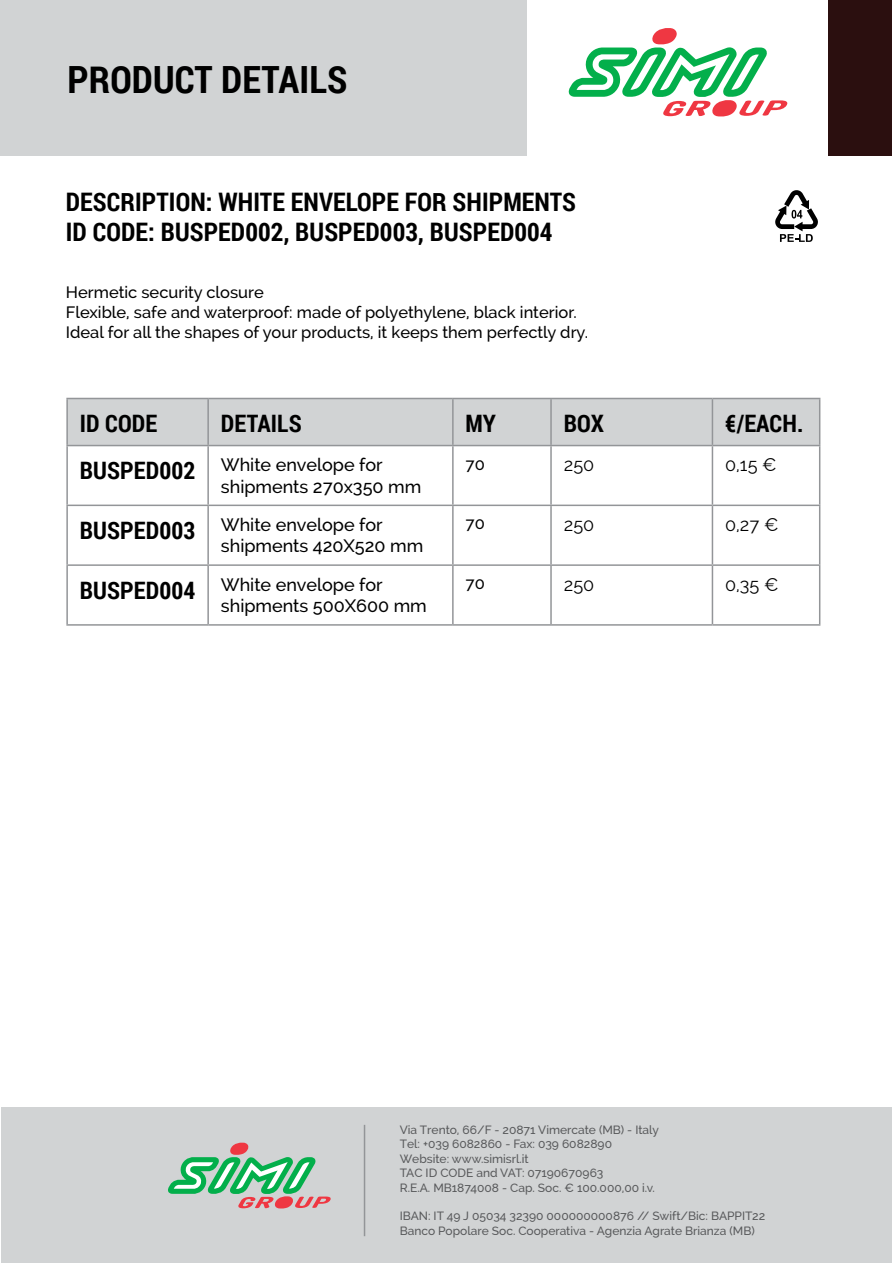
<style>
.page{position:relative;width:893px;height:1263px;background:#fff}
.page>*{position:absolute;margin:0;border:0;box-sizing:border-box;transform-origin:0 0}
.t1{font:700 37.5px "Roboto Condensed";letter-spacing:.005em;color:#000}
.t2{font:700 25.5px/30.6px "Roboto Condensed";letter-spacing:.005em;color:#000}
.t3{font:700 24px "Roboto Condensed";letter-spacing:.005em;color:#000}
.t4{font:500 18px/21.6px "Raleway";color:#000}
.t5{font:18px "Raleway";color:#000}
.t6{font:500 16.5px/19.8px "Raleway";color:#000}
.t7{font:500 12px/14.4px "Raleway";color:#58595b}
.s1{font-family:"Roboto Condensed";font-weight:700;font-size:24px}
</style>
<div class="page">
<div style="left:0;top:0;width:526px;height:155px;background:#d1d3d4"></div>
<div style="left:1px;top:1107px;width:891px;height:156px;background:#d1d3d4"></div>
<div style="left:828px;top:0;width:64px;height:155px;background:#2b0f0f"></div>
<hr style="left:364px;top:1125px;width:1px;height:111px;background:#939598">
<div style="left:68px;top:399px;width:751px;height:46px;background:#d1d3d4"></div>
<hr style="left:66px;top:398px;width:142px;height:1px;background:#939598">
<hr style="left:66px;top:399px;width:2px;height:46px;background:#939598">
<hr style="left:208px;top:398px;width:245px;height:1px;background:#939598">
<hr style="left:207px;top:399px;width:2px;height:46px;background:#939598">
<hr style="left:453px;top:398px;width:98px;height:1px;background:#939598">
<hr style="left:452px;top:399px;width:2px;height:46px;background:#939598">
<hr style="left:551px;top:398px;width:161px;height:1px;background:#939598">
<hr style="left:550px;top:399px;width:2px;height:46px;background:#939598">
<hr style="left:712px;top:398px;width:108px;height:1px;background:#939598">
<hr style="left:712px;top:399px;width:1px;height:46px;background:#939598">
<hr style="left:819px;top:399px;width:1px;height:46px;background:#939598">
<hr style="left:66px;top:445px;width:142px;height:1px;background:#939598">
<hr style="left:66px;top:446px;width:2px;height:59px;background:#939598">
<hr style="left:208px;top:445px;width:245px;height:1px;background:#939598">
<hr style="left:207px;top:446px;width:2px;height:59px;background:#939598">
<hr style="left:453px;top:445px;width:98px;height:1px;background:#939598">
<hr style="left:452px;top:446px;width:2px;height:59px;background:#939598">
<hr style="left:551px;top:445px;width:161px;height:1px;background:#939598">
<hr style="left:550px;top:446px;width:2px;height:59px;background:#939598">
<hr style="left:712px;top:445px;width:108px;height:1px;background:#939598">
<hr style="left:712px;top:446px;width:1px;height:59px;background:#939598">
<hr style="left:819px;top:446px;width:1px;height:59px;background:#939598">
<hr style="left:66px;top:505px;width:142px;height:1px;background:#939598">
<hr style="left:66px;top:506px;width:2px;height:58px;background:#939598">
<hr style="left:208px;top:505px;width:245px;height:1px;background:#939598">
<hr style="left:207px;top:506px;width:2px;height:58px;background:#939598">
<hr style="left:453px;top:505px;width:98px;height:1px;background:#939598">
<hr style="left:452px;top:506px;width:2px;height:58px;background:#939598">
<hr style="left:551px;top:505px;width:161px;height:1px;background:#939598">
<hr style="left:550px;top:506px;width:2px;height:58px;background:#939598">
<hr style="left:712px;top:505px;width:108px;height:1px;background:#939598">
<hr style="left:712px;top:506px;width:1px;height:58px;background:#939598">
<hr style="left:819px;top:506px;width:1px;height:58px;background:#939598">
<hr style="left:66px;top:564px;width:142px;height:2px;background:#939598">
<hr style="left:66px;top:566px;width:2px;height:58px;background:#939598">
<hr style="left:208px;top:564px;width:245px;height:2px;background:#939598">
<hr style="left:207px;top:566px;width:2px;height:58px;background:#939598">
<hr style="left:453px;top:564px;width:98px;height:2px;background:#939598">
<hr style="left:452px;top:566px;width:2px;height:58px;background:#939598">
<hr style="left:551px;top:564px;width:161px;height:2px;background:#939598">
<hr style="left:550px;top:566px;width:2px;height:58px;background:#939598">
<hr style="left:712px;top:564px;width:108px;height:2px;background:#939598">
<hr style="left:712px;top:566px;width:1px;height:58px;background:#939598">
<hr style="left:819px;top:566px;width:1px;height:58px;background:#939598">
<hr style="left:66px;top:624px;width:142px;height:2px;background:#939598">
<hr style="left:208px;top:624px;width:245px;height:2px;background:#939598">
<hr style="left:453px;top:624px;width:98px;height:2px;background:#939598">
<hr style="left:551px;top:624px;width:161px;height:2px;background:#939598">
<hr style="left:712px;top:624px;width:108px;height:2px;background:#939598">
<svg style="left:568px;top:28px;width:220px;height:88px"></svg>
<svg style="left:168px;top:1143px;width:163px;height:65px"></svg>
<svg style="left:775px;top:190px;width:43px;height:52px"></svg>
<h1 class="t1" style="left:68px;top:54px;width:281px">PRODUCT DETAILS</h1>
<h2 class="t2" style="left:66px;top:185px;width:512px">DESCRIPTION: WHITE ENVELOPE FOR SHIPMENTS<br>ID CODE: BUSPED002, BUSPED003, BUSPED004</h2>
<h3 class="t6" style="left:66px;top:282px;width:524px">Hermetic security closure<br>Flexible, safe and waterproof: made of polyethylene, black interior.<br>Ideal for all the shapes of your products, it keeps them perfectly dry.</h3>
<h3 class="t3" style="left:80px;top:407px;width:79px">ID CODE</h3>
<h3 class="t3" style="left:221px;top:407px;width:82px">DETAILS</h3>
<h3 class="t3" style="left:466px;top:407px;width:32px">MY</h3>
<h3 class="t3" style="left:564px;top:407px;width:42px">BOX</h3>
<h3 class="t3" style="left:725px;top:407px;width:80px">€/EACH.</h3>
<h3 class="t4" style="left:221px;top:454px;width:202px;text-indent:-141px"><span class="s1">BUSPED002</span> White envelope for shipments 270x350 mm</h3>
<h3 class="t6" style="left:466px;top:454px;width:21px">70</h3>
<h3 class="t5" style="left:564px;top:454px;width:32px">250</h3>
<h3 class="t5" style="left:725px;top:454px;width:53px">0,15 €</h3>
<h3 class="t4" style="left:221px;top:514px;width:204px;text-indent:-141px"><span class="s1">BUSPED003</span> White envelope for shipments 420X520 mm</h3>
<h3 class="t6" style="left:466px;top:514px;width:21px">70</h3>
<h3 class="t5" style="left:564px;top:514px;width:32px">250</h3>
<h3 class="t5" style="left:725px;top:514px;width:55px">0,27 €</h3>
<h3 class="t4" style="left:221px;top:573px;width:207px;text-indent:-141px"><span class="s1">BUSPED004</span> White envelope for shipments 500X600 mm</h3>
<h3 class="t6" style="left:466px;top:573px;width:21px">70</h3>
<h3 class="t5" style="left:564px;top:574px;width:32px">250</h3>
<h3 class="t5" style="left:725px;top:574px;width:55px">0,35 €</h3>
<p class="t7" style="left:400px;top:1122px;width:261px">Via Trento, 66/F - 20871 Vimercate (MB) - Italy Tel: +039 6082860 - Fax: 039 6082890<br>Website: www.simisrl.it<br>TAC ID CODE and VAT: 07190670963<br>R.E.A. MB1874008 - Cap. Soc. € 100.000,00 i.v.</p>
<p class="t7" style="left:400px;top:1209px;width:367px">IBAN: IT 49 J 05034 32390 000000000876 // Swift/Bic: BAPPIT22<br>Banco Popolare Soc. Cooperativa - Agenzia Agrate Brianza (MB)</p>
</div>
